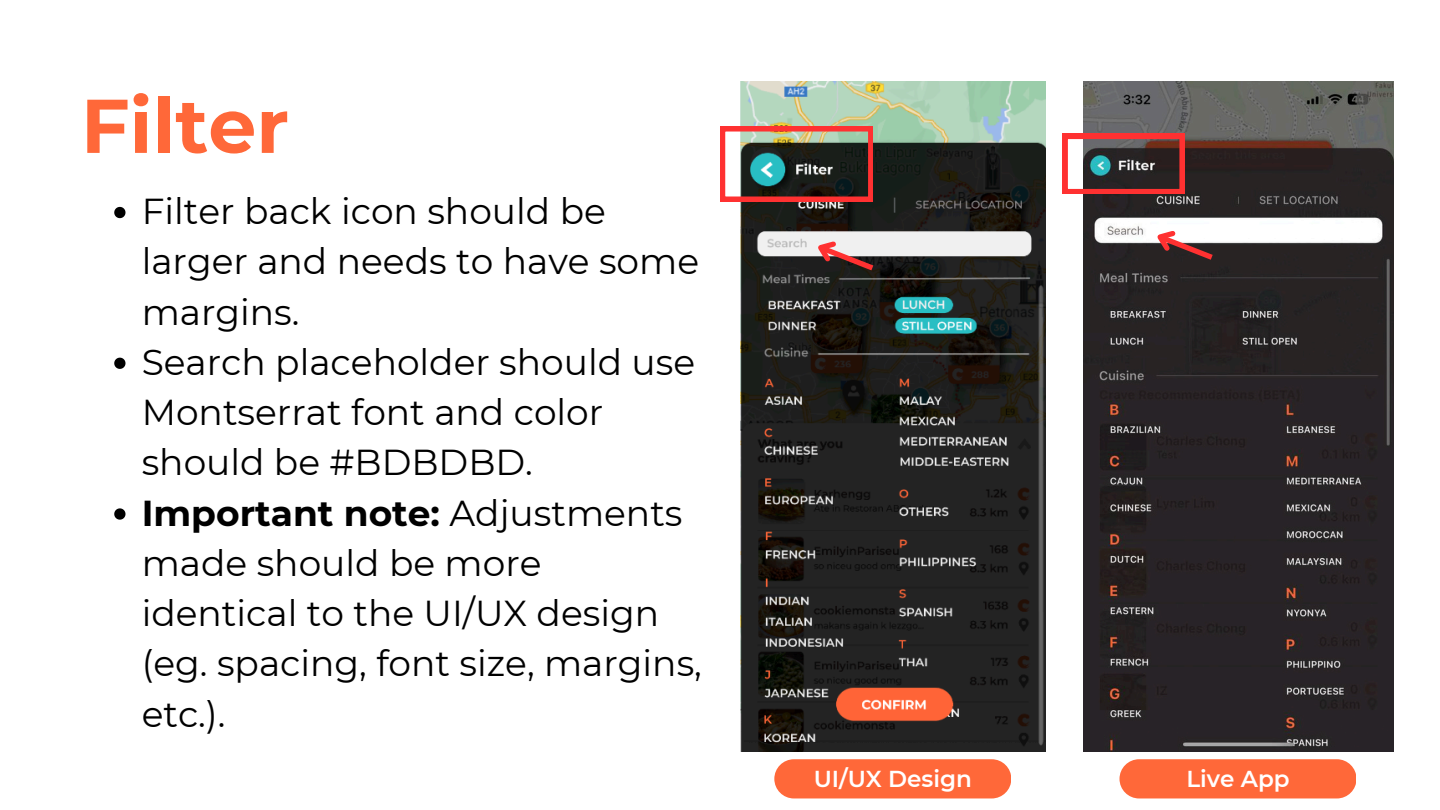
<style>
.page{position:relative;width:1440px;height:810px;background:#fff}
.page>*{position:absolute;margin:0;border:0;box-sizing:border-box;transform-origin:0 0}
.t1{font:700 76px "Montserrat";color:#ff6839}
.t2{font:36px/50.2px "Montserrat";color:#000}
.t3{font:600 23px "Montserrat";color:#fff}
.s1{font-weight:700}
</style>
<div class="page">
<div style="left:1120px;top:759px;width:236px;height:39px;background:#ff6839;border-radius:20px"></div>
<div style="left:774px;top:759px;width:237px;height:39px;background:#ff6839;border-radius:20px"></div>
<img style="left:1083px;top:81px;width:310px;height:671px">
<img style="left:740px;top:81px;width:306px;height:670px">
<svg style="left:114px;top:207px;width:11px;height:11px"></svg>
<svg style="left:114px;top:358px;width:11px;height:11px"></svg>
<svg style="left:114px;top:508px;width:11px;height:12px"></svg>
<svg style="left:720px;top:126px;width:153px;height:76px;background:#745a53"></svg>
<svg style="left:1063px;top:134px;width:122px;height:60px;background:#7e4e4e"></svg>
<svg style="left:807px;top:230px;width:72px;height:45px"></svg>
<svg style="left:1146px;top:220px;width:73px;height:44px"></svg>
<p class="t1" style="left:81px;top:79px;width:210px">Filter</p>
<p class="t2" style="left:142px;top:186px;width:559px">Filter back icon should be larger and needs to have some margins.</p>
<p class="t2" style="left:142px;top:337px;width:555px">Search placeholder should use<br>Montserrat font and color should be #BDBDBD.</p>
<p class="t2" style="left:142px;top:488px;width:562px"><span class="s1">Important note:</span> Adjustments made should be more identical to the UI/UX design (eg. spacing, font size, margins, etc.).</p>
<p class="t3" style="left:814px;top:764px;width:160px">UI/UX Design</p>
<h1 class="t3" style="left:1186px;top:764px;width:105px">Live App</h1>
</div>
